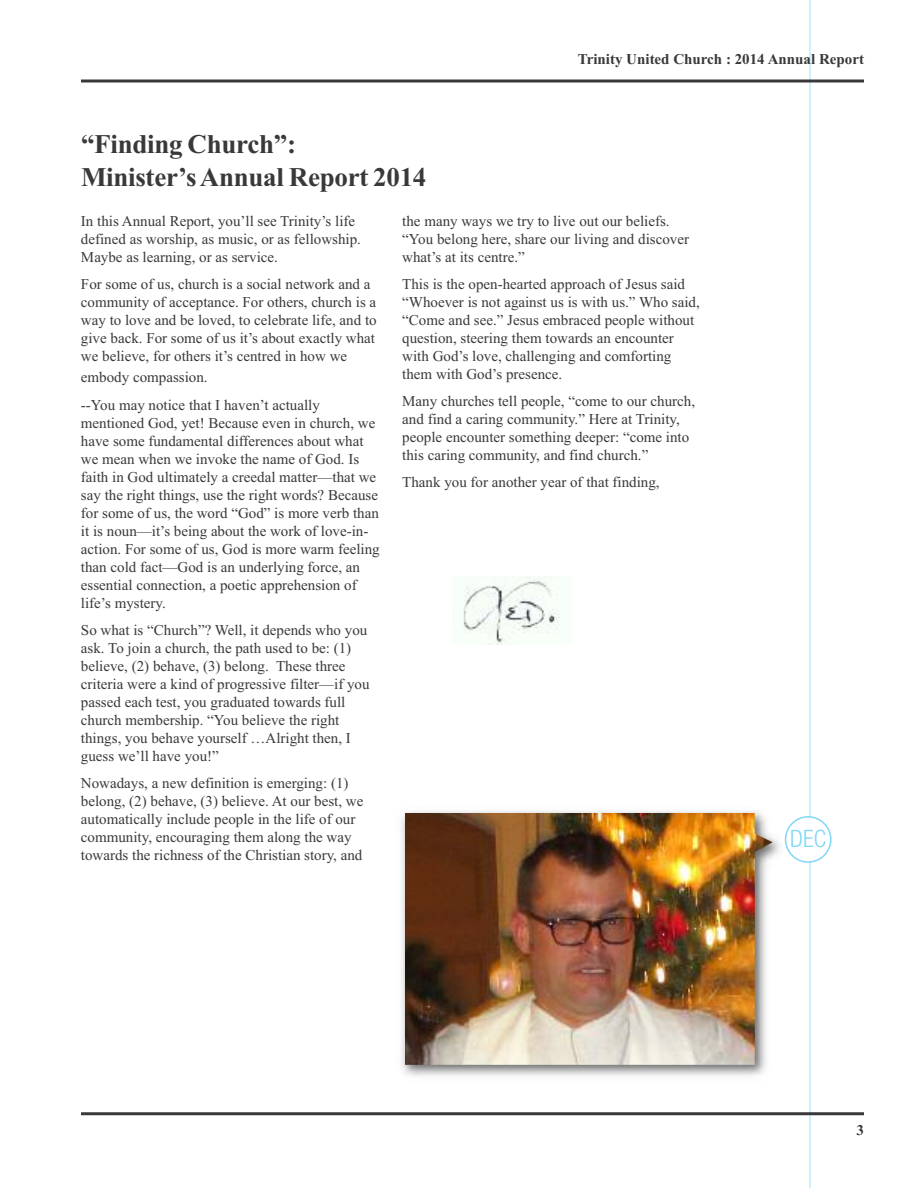
<style>
.page{position:relative;width:918px;height:1188px;background:#fff}
.page>*{position:absolute;margin:0;border:0;box-sizing:border-box;transform-origin:0 0}
.t1{font:700 27px/32.4px "Times New Roman";letter-spacing:-.01em;color:#39383a}
.t2{font:300 condensed 24px "Helvetica Neue LT Std";color:#80d7f6}
.t3{font:15px/18px "Times New Roman";color:#39383a}
.t4{font:700 15px "Times New Roman";color:#39383a}
</style>
<div class="page">
<hr style="left:809px;top:0;width:2px;height:1188px;background:#bfebfa">
<hr style="left:81px;top:80px;width:783px;height:2px;background:#39383a">
<hr style="left:81px;top:1112px;width:783px;height:3px;background:#39383a">
<img style="left:463px;top:577px;width:98px;height:68px">
<img style="left:401px;top:811px;width:384px;height:265px">
<img style="left:405px;top:813px;width:368px;height:252px">
<svg style="left:785px;top:816px;width:47px;height:47px"></svg>
<h1 class="t1" style="left:81px;top:128px;width:347px">“Finding Church”:<br>Minister’sAnnual Report 2014</h1>
<p class="t4" style="left:578px;top:50px;width:288px">Trinity United Church : 2014 Annual Report</p>
<p class="t3" style="left:81px;top:212px;width:281px">In this Annual Report, you’ll see Trinity’s life defined as worship, as music, or as fellowship.<br>Maybe as learning, or as service.</p>
<p class="t3" style="left:81px;top:275px;width:297px">For some of us, church is a social network and a community of acceptance. For others, church is a way to love and be loved, to celebrate life, and to give back. For some of us it’s about exactly what we believe, for others it’s centred in how we</p>
<p class="t3" style="left:81px;top:363px;width:240px;line-height:27.8px">embody compassion.<br>--You may notice that I haven’t actually</p>
<p class="t3" style="left:81px;top:414px;width:300px">mentioned God, yet! Because even in church, we have some fundamental differences about what we mean when we invoke the name of God. Is faith in God ultimately a creedal matter—that we say the right things, use the right words? Because for some of us, the word “God” is more verb than it is noun—it’s being about the work of love-in&shy;action. For some of us, God is more warm feeling than cold fact—God is an underlying force, an essential connection, a poetic apprehension of life’s mystery.</p>
<p class="t3" style="left:81px;top:621px;width:290px">So what is “Church”? Well, it depends who you ask. To join a church, the path used to be: (1) believe, (2) behave, (3) belong. These three criteria were a kind of progressive filter—if you passed each test, you graduated towards full church membership. “You believe the right things, you behave yourself …Alright then, I guess we’ll have you!”</p>
<p class="t3" style="left:81px;top:774px;width:284px">Nowadays, a new definition is emerging: (1) belong, (2) behave, (3) believe. At our best, we automatically include people in the life of our community, encouraging them along the way towards the richness of the Christian story, and</p>
<p class="t3" style="left:402px;top:212px;width:288px">the many ways we try to live out our beliefs. “You belong here, share our living and discover what’s at its centre.”</p>
<p class="t3" style="left:402px;top:275px;width:299px">This is the open-hearted approach of Jesus said “Whoever is not against us is with us.” Who said, “Come and see.” Jesus embraced people without question, steering them towards an encounter with God’s love, challenging and comforting them with God’s presence.</p>
<p class="t3" style="left:402px;top:392px;width:294px">Many churches tell people, “come to our church, and find a caring community.” Here at Trinity, people encounter something deeper: “come into this caring community, and find church.”</p>
<p class="t3" style="left:402px;top:473px;width:259px">Thank you for another year of that finding,</p>
<h2 class="t2" style="left:790px;top:830px;width:37px">DEC</h2>
<p class="t4" style="left:856px;top:1121px;width:9px">3</p>
</div>
